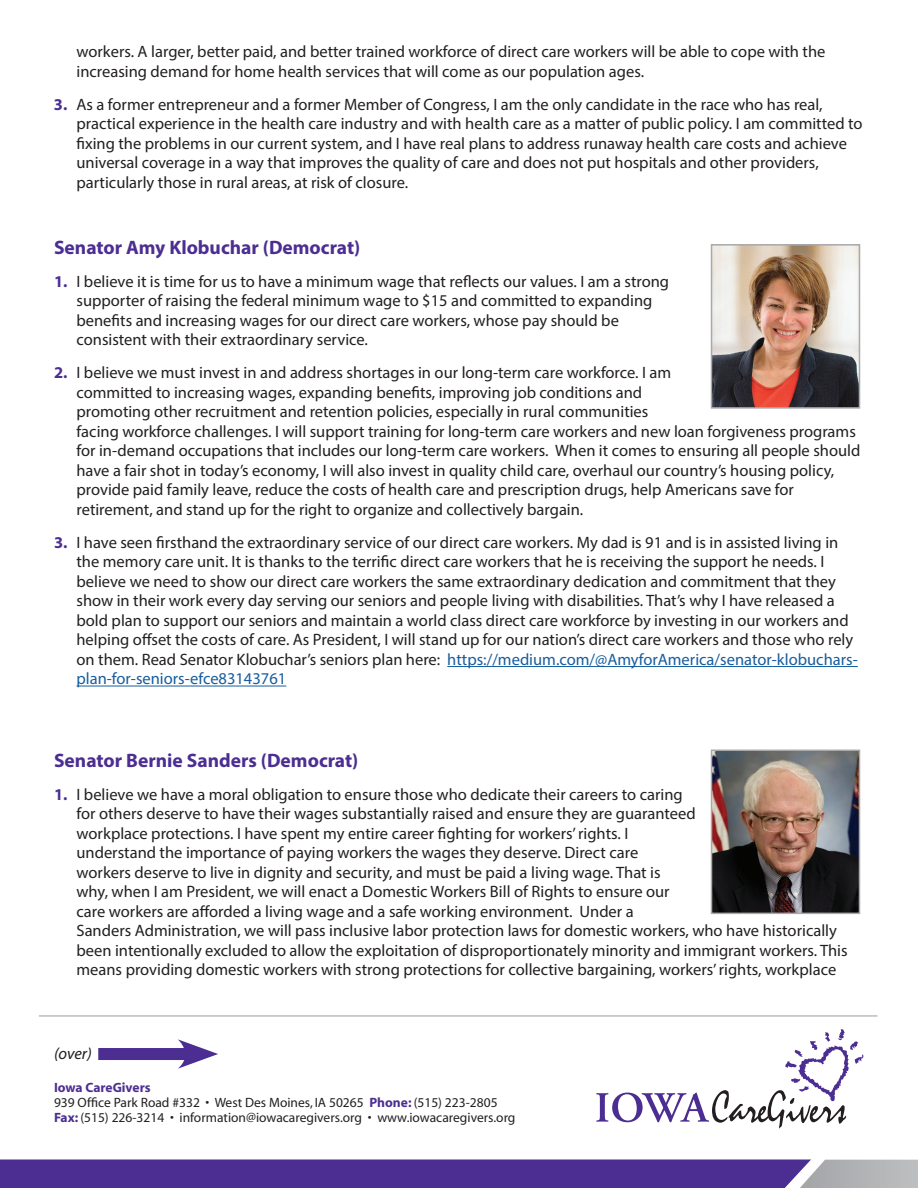
<style>
.page{position:relative;width:918px;height:1188px;background:#fff}
.page>*{position:absolute;margin:0;border:0;box-sizing:border-box;transform-origin:0 0}
.t1{font:700 19.5px "Myriad Pro";color:#4c2e92}
.t2{font:16.5px/19.5px "Myriad Pro";color:#231f20}
.t3{font:italic 16.5px "Myriad Pro";color:#231f20}
.t4{font:13.5px/15px "Myriad";color:#231f20}
.s1{font-weight:700;color:#4c2e92}
.s2{color:#175d9e}
</style>
<div class="page">
<hr style="left:447px;top:666px;width:411px;height:1px;background:#175d9e">
<hr style="left:76px;top:686px;width:210px;height:1px;background:#175d9e">
<svg style="left:0;top:1160px;width:918px;height:28px"></svg>
<svg style="left:596px;top:1029px;width:267px;height:100px"></svg>
<hr style="left:39px;top:1015px;width:839px;height:2px;background:#bcbdc0">
<div style="left:98px;top:1048px;width:97px;height:12px;background:#4c2e92"></div>
<svg style="left:178px;top:1039px;width:40px;height:30px"></svg>
<img style="left:714px;top:247px;width:143px;height:159px">
<div style="left:711px;top:244px;width:149px;height:165px;border:2px solid #a8a9ad"></div>
<img style="left:714px;top:753px;width:143px;height:158px">
<div style="left:711px;top:750px;width:149px;height:164px;border:2px solid #a8a9ad"></div>
<p class="t2" style="left:76px;top:42px;width:750px">workers. A larger, better paid, and better trained workforce of direct care workers will be able to cope with the increasing demand for home health services that will come as our population ages.</p>
<p class="t2" style="left:76px;top:94px;width:788px;text-indent:-23px"><span class="s1">3.</span> As a former entrepreneur and a former Member of Congress, I am the only candidate in the race who has real, practical experience in the health care industry and with health care as a matter of public policy. I am committed to fixing the problems in our current system, and I have real plans to address runaway health care costs and achieve universal coverage in a way that improves the quality of care and does not put hospitals and other providers, particularly those in rural areas, at risk of closure.</p>
<p class="t1" style="left:54px;top:235px;width:308px">Senator Amy Klobuchar (Democrat)</p>
<p class="t2" style="left:77px;top:271px;width:594px;text-indent:-23px"><span class="s1">1.</span> I believe it is time for us to have a minimum wage that reflects our values. I am a strong supporter of raising the federal minimum wage to $15 and committed to expanding benefits and increasing wages for our direct care workers, whose pay should be consistent with their extraordinary service.</p>
<p class="t2" style="left:77px;top:363px;width:785px;text-indent:-23px"><span class="s1">2.</span> I believe we must invest in and address shortages in our long-term care workforce. I am<br>committed to increasing wages, expanding benefits, improving job conditions and<br>promoting other recruitment and retention policies, especially in rural communities<br>facing workforce challenges. I will support training for long-term care workers and new loan forgiveness programs for in-demand occupations that includes our long-term care workers. When it comes to ensuring all people should have a fair shot in today’s economy, I will also invest in quality child care, overhaul our country’s housing policy, provide paid family leave, reduce the costs of health care and prescription drugs, help Americans save for retirement, and stand up for the right to organize and collectively bargain.</p>
<p class="t2" style="left:77px;top:532px;width:783px;text-indent:-23px"><span class="s1">3.</span> I have seen firsthand the extraordinary service of our direct care workers. My dad is 91 and is in assisted living in the memory care unit. It is thanks to the terrific direct care workers that he is receiving the support he needs. I believe we need to show our direct care workers the same extraordinary dedication and commitment that they show in their work every day serving our seniors and people living with disabilities. That’s why I have released a bold plan to support our seniors and maintain a world class direct care workforce by investing in our workers and helping offset the costs of care. As President, I will stand up for our nation’s direct care workers and those who rely on them. Read Senator Klobuchar’s seniors plan here: <span class="s2">https://medium.com/@AmyforAmerica/senator-klobuchars&shy;plan-for-seniors-efce83143761</span></p>
<p class="t1" style="left:54px;top:748px;width:306px">Senator Bernie Sanders (Democrat)</p>
<p class="t2" style="left:77px;top:784px;width:773px;text-indent:-23px"><span class="s1">1.</span> I believe we have a moral obligation to ensure those who dedicate their careers to caring<br>for others deserve to have their wages substantially raised and ensure they are guaranteed<br>workplace protections. I have spent my entire career fighting for workers’ rights. I<br>understand the importance of paying workers the wages they deserve. Direct care<br>workers deserve to live in dignity and security, and must be paid a living wage. That is<br>why, when I am President, we will enact a Domestic Workers Bill of Rights to ensure our<br>care workers are afforded a living wage and a safe working environment. Under a<br>Sanders Administration, we will pass inclusive labor protection laws for domestic workers, who have historically been intentionally excluded to allow the exploitation of disproportionately minority and immigrant workers. This means providing domestic workers with strong protections for collective bargaining, workers’ rights, workplace</p>
<p class="t3" style="left:54px;top:1043px;width:39px">(over)</p>
<p class="t4" style="left:54px;top:1080px;width:463px"><span class="s1">Iowa CareGivers<br></span>939 Office Park Road #332 • West Des Moines, IA 50265 <span class="s1">Phone:</span> (515) 223-2805<br><span class="s1">Fax:</span> (515) 226-3214 • information@iowacaregivers.org • www.iowacaregivers.org</p>
</div>
